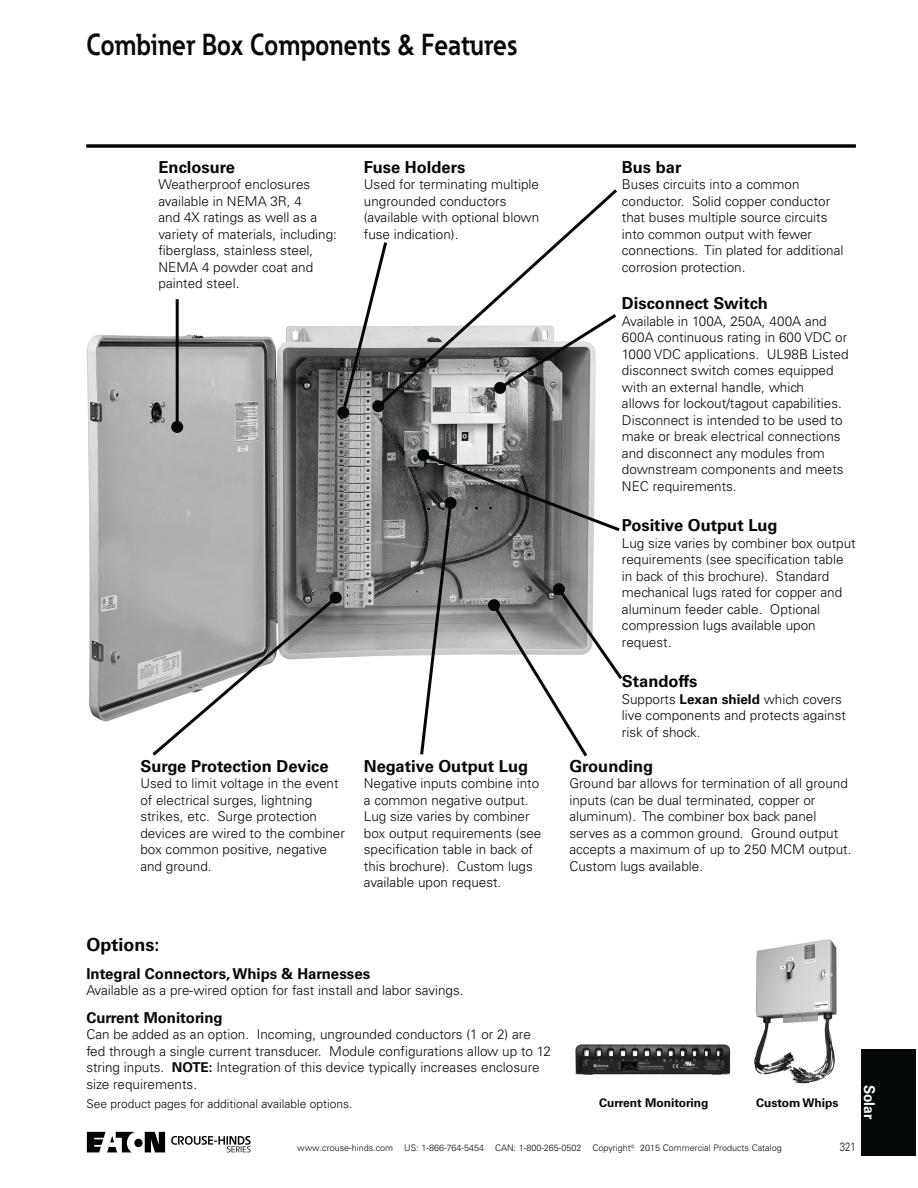
<style>
.page{position:relative;width:918px;height:1188px;background:#fff}
.page>*{position:absolute;margin:0;border:0;box-sizing:border-box;transform-origin:0 0}
.t1{font:700 30px "Eaton";color:#040809;scale:.86 1}
.t2{font:700 18px "Univers LT Std";color:#040809}
.t3{font:700 16.5px "Univers LT Std";color:#040809}
.t4{font:700 15px "Univers LT Std";color:#040809}
.t5{font:700 15px "Univers LT Std";color:#fff;scale:.92 1}
.t6{font:300 13.5px/16.5px "Univers LT Std";color:#040809}
.t7{font:300 12px "Univers LT Std";color:#040809}
.t8{font:700 12px "Univers LT Std";color:#040809}
.t9{font:300 12px "Univers LT Std";color:#040809;scale:.8 1}
.t10{font:300 9px "Univers LT Std";color:#040809}
.s1{font-weight:700}
</style>
<div class="page">
<div style="left:861px;top:1049px;width:54px;height:106px;background:#040809"></div>
<div style="left:134px;top:1139px;width:9px;height:8px;background:#010202;border-radius:50%"></div>
<svg style="left:145px;top:1132px;width:20px;height:20px"></svg>
<svg style="left:87px;top:1132px;width:48px;height:20px"></svg>
<svg style="left:171px;top:1136px;width:80px;height:16px"></svg>
<hr style="left:86px;top:145px;width:770px;height:3px;background:#040809">
<img style="left:86px;top:317px;width:510px;height:405px">
<hr style="left:176px;top:299px;width:3px;height:128px;background:#040809">
<div style="left:171px;top:421px;width:12px;height:12px;background:#040809;border-radius:50%"></div>
<svg style="left:149px;top:591px;width:194px;height:165px"></svg>
<svg style="left:389px;top:189px;width:228px;height:221px"></svg>
<svg style="left:337px;top:242px;width:52px;height:177px"></svg>
<svg style="left:493px;top:311px;width:124px;height:84px"></svg>
<svg style="left:416px;top:448px;width:207px;height:309px"></svg>
<img style="left:754px;top:939px;width:83px;height:145px">
<img style="left:575px;top:1044px;width:156px;height:31px">
<h1 class="t1" style="left:86px;top:34px;width:503px">Combiner Box Components &amp; Features</h1>
<p class="t3" style="left:159px;top:160px;width:78px">Enclosure</p>
<p class="t6" style="left:159px;top:177px;width:180px">Weatherproof enclosures available in NEMA 3R, 4<br>and 4X ratings as well as a variety of materials, including: fiberglass, stainless steel,<br>NEMA 4 powder coat and painted steel.</p>
<p class="t3" style="left:364px;top:160px;width:103px">Fuse Holders</p>
<p class="t6" style="left:364px;top:177px;width:177px">Used for terminating multiple ungrounded conductors (available with optional blown fuse indication).</p>
<p class="t3" style="left:140px;top:759px;width:190px">Surge Protection Device</p>
<p class="t6" style="left:140px;top:776px;width:206px">Used to limit voltage in the event of electrical surges, lightning strikes, etc. Surge protection devices are wired to the combiner box common positive, negative and ground.</p>
<p class="t3" style="left:364px;top:759px;width:166px">Negative Output Lug</p>
<p class="t6" style="left:364px;top:776px;width:179px">Negative inputs combine into a common negative output.<br>Lug size varies by combiner box output requirements (see specification table in back of this brochure). Custom lugs available upon request.</p>
<p class="t3" style="left:622px;top:160px;width:61px">Bus bar</p>
<p class="t6" style="left:622px;top:177px;width:223px">Buses circuits into a common conductor. Solid copper conductor that buses multiple source circuits into common output with fewer connections. Tin plated for additional corrosion protection.</p>
<p class="t3" style="left:622px;top:296px;width:148px">Disconnect Switch</p>
<p class="t6" style="left:622px;top:313px;width:228px">Available in 100A, 250A, 400A and 600A continuous rating in 600 VDC or 1000 VDC applications. UL98B Listed disconnect switch comes equipped with an external handle, which<br>allows for lockout/tagout capabilities.<br>Disconnect is intended to be used to make or break electrical connections and disconnect any modules from downstream components and meets NEC requirements.</p>
<p class="t3" style="left:622px;top:519px;width:157px">Positive Output Lug</p>
<p class="t6" style="left:622px;top:536px;width:235px">Lug size varies by combiner box output requirements (see specification table in back of this brochure). Standard mechanical lugs rated for copper and aluminum feeder cable. Optional compression lugs available upon request.</p>
<p class="t3" style="left:622px;top:674px;width:77px">Standoffs</p>
<p class="t6" style="left:622px;top:691px;width:226px">Supports <span class="s1">Lexan shield</span> which covers live components and protects against risk of shock.</p>
<p class="t3" style="left:569px;top:759px;width:85px">Grounding</p>
<p class="t6" style="left:569px;top:776px;width:284px">Ground bar allows for termination of all ground inputs (can be dual terminated, copper or aluminum). The combiner box back panel serves as a common ground. Ground output accepts a maximum of up to 250 MCM output.<br>Custom lugs available.</p>
<h2 class="t2" style="left:86px;top:937px;width:75px">Options:</h2>
<p class="t4" style="left:86px;top:967px;width:285px">Integral Connectors, Whips &amp; Harnesses</p>
<p class="t6" style="left:86px;top:983px;width:379px">Available as a pre-wired option for fast install and labor savings.</p>
<p class="t4" style="left:86px;top:1011px;width:138px">Current Monitoring</p>
<p class="t6" style="left:86px;top:1027px;width:466px">Can be added as an option. Incoming, ungrounded conductors (1 or 2) are fed through a single current transducer. Module configurations allow up to 12 string inputs. <span class="s1">NOTE:</span> Integration of this device typically increases enclosure size requirements.</p>
<p class="t7" style="left:86px;top:1099px;width:268px">See product pages for additional available options.</p>
<p class="t8" style="left:599px;top:1098px;width:111px">Current Monitoring</p>
<p class="t8" style="left:756px;top:1098px;width:84px">Custom Whips</p>
<p class="t10" style="left:297px;top:1144px;width:486px">www.crouse-hinds.com US: 1-866-764-5454 CAN: 1-800-265-0502 Copyright<sup>©</sup> 2015 Commercial Products Catalog</p>
<p class="t9" style="left:840px;top:1142px;width:22px">321</p>
<p class="t5" style="left:876px;top:1085px;width:39px;rotate:90deg">Solar</p>
</div>
